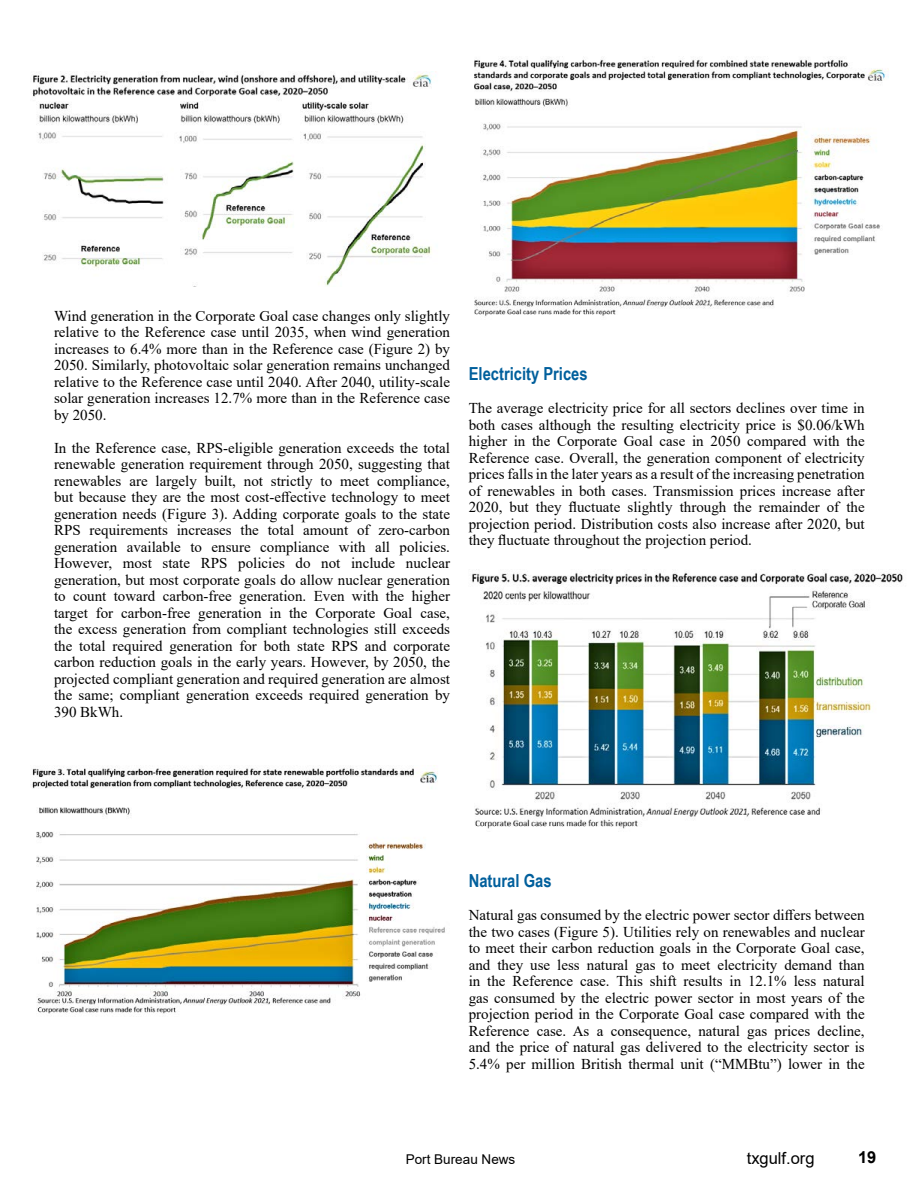
<style>
.page{position:relative;width:918px;height:1188px;background:#fff}
.page>*{position:absolute;margin:0;border:0;box-sizing:border-box;transform-origin:0 0}
.t1{font:700 18px "Arial Narrow";color:#005f9c}
.t2{font:16.5px "Arial";color:#000}
.t3{font:700 16.5px "Arial";color:#000}
.t4{font:15px/16.5px "Times New Roman";color:#000;text-align:justify}
.t5{font:13.5px "Arial";color:#000}
</style>
<div class="page">
<img style="left:472px;top:569px;width:431px;height:260px">
<img style="left:32px;top:73px;width:400px;height:214px">
<img style="left:474px;top:58px;width:414px;height:258px">
<img style="left:32px;top:765px;width:413px;height:249px">
<p class="t4" style="left:54px;top:307px;width:398px">Wind generation in the Corporate Goal case changes only slightly relative to the Reference case until 2035, when wind generation increases to 6.4% more than in the Reference case (Figure 2) by 2050. Similarly, photovoltaic solar generation remains unchanged relative to the Reference case until 2040. After 2040, utility-scale solar generation increases 12.7% more than in the Reference case by 2050.</p>
<p class="t4" style="left:54px;top:439px;width:398px">In the Reference case, RPS-eligible generation exceeds the total renewable generation requirement through 2050, suggesting that renewables are largely built, not strictly to meet compliance, but because they are the most cost-effective technology to meet generation needs (Figure 3). Adding corporate goals to the state RPS requirements increases the total amount of zero-carbon generation available to ensure compliance with all policies.<br>However, most state RPS policies do not include nuclear generation, but most corporate goals do allow nuclear generation to count toward carbon-free generation. Even with the higher target for carbon-free generation in the Corporate Goal case, the excess generation from compliant technologies still exceeds the total required generation for both state RPS and corporate carbon reduction goals in the early years. However, by 2050, the projected compliant generation and required generation are almost the same; compliant generation exceeds required generation by 390 BkWh.</p>
<p class="t1" style="left:469px;top:360px;width:120px">Electricity Prices</p>
<p class="t4" style="left:469px;top:399px;width:398px">The average electricity price for all sectors declines over time in both cases although the resulting electricity price is $0.06/kWh higher in the Corporate Goal case in 2050 compared with the Reference case. Overall, the generation component of electricity prices falls in the later years as a result of the increasing penetration of renewables in both cases. Transmission prices increase after 2020, but they fluctuate slightly through the remainder of the projection period. Distribution costs also increase after 2020, but they fluctuate throughout the projection period.</p>
<p class="t1" style="left:469px;top:867px;width:84px">Natural Gas</p>
<p class="t4" style="left:469px;top:906px;width:398px">Natural gas consumed by the electric power sector differs between the two cases (Figure 5). Utilities rely on renewables and nuclear to meet their carbon reduction goals in the Corporate Goal case, and they use less natural gas to meet electricity demand than in the Reference case. This shift results in 12.1% less natural gas consumed by the electric power sector in most years of the projection period in the Corporate Goal case compared with the Reference case. As a consequence, natural gas prices decline, and the price of natural gas delivered to the electricity sector is 5.4% per million British thermal unit (“MMBtu”) lower in the</p>
<p class="t5" style="left:406px;top:1150px;width:111px">Port Bureau News</p>
<p class="t2" style="left:747px;top:1147px;width:69px">txgulf.org</p>
<p class="t3" style="left:858px;top:1145px;width:20px">19</p>
</div>
